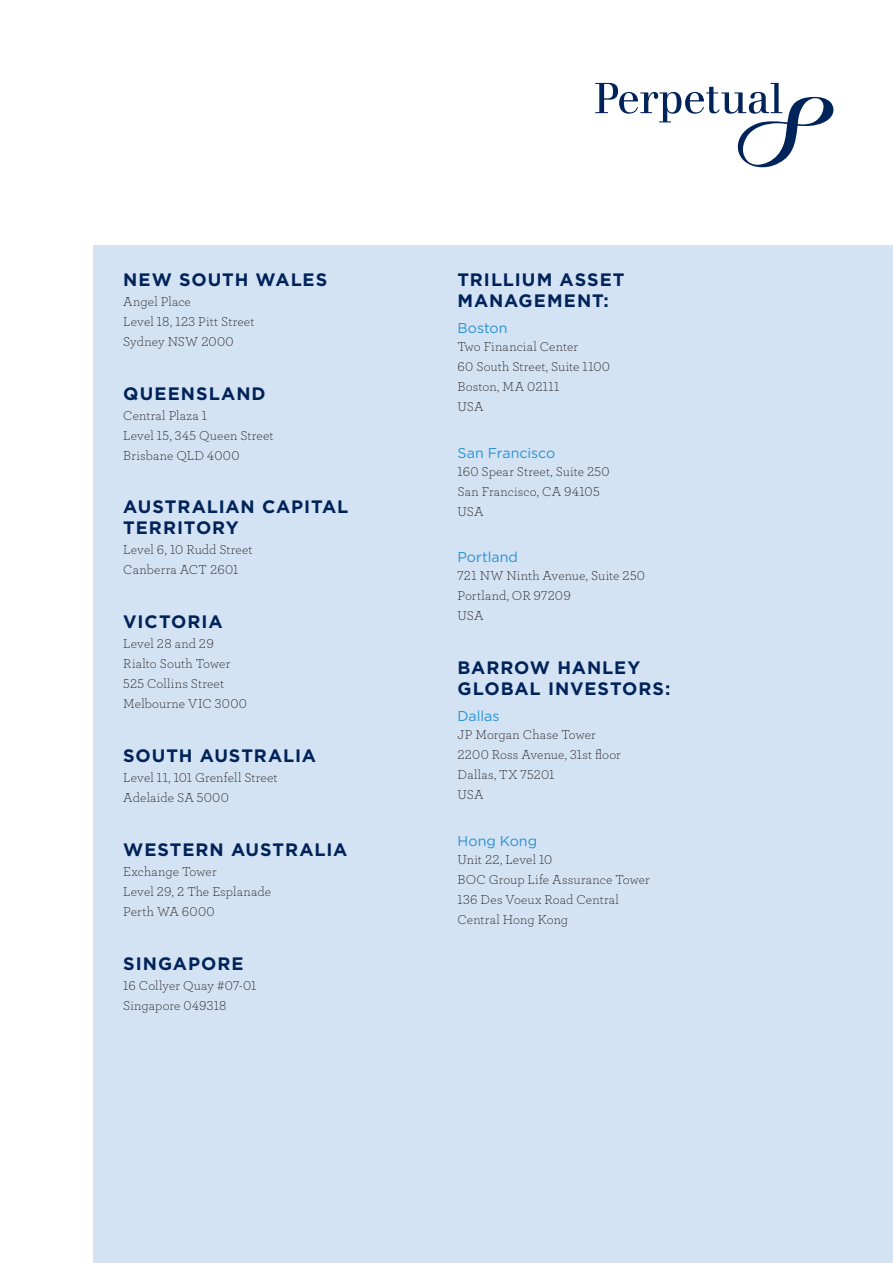
<style>
.page{position:relative;width:893px;height:1263px;background:#fff}
.page>*{position:absolute;margin:0;border:0;box-sizing:border-box;transform-origin:0 0}
._02_heading_lvl_2{font:700 18px/21px "Gotham";letter-spacing:.05em;color:#002359}
._03_heading_lvl_3{font:14.25px "Gotham";color:#2a92d0}
._05_body{font:13.5px "Archer Light LF";letter-spacing:.01em;color:#231f20}
</style>
<div class="page">
<div style="left:94px;top:246px;width:799px;height:1017px;background:#d4e3f4"></div>
<svg style="left:595px;top:83px;width:239px;height:84px"></svg>
<p class="_02_heading_lvl_2" style="left:123px;top:269px;width:205px">NEW SOUTH WALES</p>
<p class="_05_body" style="left:123px;top:293px;width:69px">Angel Place</p>
<p class="_05_body" style="left:123px;top:313px;width:133px">Level 18, 123 Pitt Street</p>
<p class="_05_body" style="left:123px;top:333px;width:112px">Sydney NSW 2000</p>
<p class="_02_heading_lvl_2" style="left:123px;top:383px;width:144px">QUEENSLAND</p>
<p class="_05_body" style="left:123px;top:407px;width:85px">Central Plaza 1</p>
<p class="_05_body" style="left:123px;top:427px;width:152px">Level 15, 345 Queen Street</p>
<p class="_05_body" style="left:123px;top:447px;width:118px">Brisbane QLD 4000</p>
<p class="_02_heading_lvl_2" style="left:123px;top:496px;width:226px">AUSTRALIAN CAPITAL<br>TERRITORY</p>
<p class="_05_body" style="left:123px;top:541px;width:131px">Level 6, 10 Rudd Street</p>
<p class="_05_body" style="left:123px;top:561px;width:117px">Canberra ACT 2601</p>
<p class="_02_heading_lvl_2" style="left:123px;top:611px;width:101px">VICTORIA</p>
<p class="_05_body" style="left:123px;top:635px;width:92px">Level 28 and 29</p>
<p class="_05_body" style="left:123px;top:655px;width:108px">Rialto South Tower</p>
<p class="_05_body" style="left:123px;top:675px;width:102px">525 Collins Street</p>
<p class="_05_body" style="left:123px;top:695px;width:125px">Melbourne VIC 3000</p>
<p class="_02_heading_lvl_2" style="left:123px;top:745px;width:194px">SOUTH AUSTRALIA</p>
<p class="_05_body" style="left:123px;top:769px;width:156px">Level 11, 101 Grenfell Street</p>
<p class="_05_body" style="left:123px;top:789px;width:107px">Adelaide SA 5000</p>
<p class="_02_heading_lvl_2" style="left:123px;top:839px;width:226px">WESTERN AUSTRALIA</p>
<p class="_05_body" style="left:123px;top:863px;width:95px">Exchange Tower</p>
<p class="_05_body" style="left:123px;top:883px;width:149px">Level 29, 2 The Esplanade</p>
<p class="_05_body" style="left:123px;top:903px;width:93px">Perth WA 6000</p>
<p class="_02_heading_lvl_2" style="left:123px;top:952px;width:122px">SINGAPORE</p>
<p class="_05_body" style="left:123px;top:976px;width:135px">16 Collyer Quay #07-01</p>
<p class="_05_body" style="left:123px;top:996px;width:105px">Singapore 049318</p>
<p class="_02_heading_lvl_2" style="left:457px;top:269px;width:168px">TRILLIUM ASSET<br>MANAGEMENT:</p>
<p class="_03_heading_lvl_3" style="left:457px;top:319px;width:52px">Boston</p>
<p class="_05_body" style="left:457px;top:338px;width:122px">Two Financial Center</p>
<p class="_05_body" style="left:457px;top:358px;width:154px">60 South Street, Suite 1100</p>
<p class="_05_body" style="left:457px;top:378px;width:104px">Boston, MA 02111</p>
<p class="_05_body" style="left:457px;top:398px;width:28px">USA</p>
<p class="_03_heading_lvl_3" style="left:457px;top:444px;width:99px">San Francisco</p>
<p class="_05_body" style="left:457px;top:463px;width:154px">160 Spear Street, Suite 250</p>
<p class="_05_body" style="left:457px;top:483px;width:144px">San Francisco, CA 94105</p>
<p class="_05_body" style="left:457px;top:503px;width:28px">USA</p>
<p class="_03_heading_lvl_3" style="left:457px;top:548px;width:62px">Portland</p>
<p class="_05_body" style="left:457px;top:567px;width:189px">721 NW Ninth Avenue, Suite 250</p>
<p class="_05_body" style="left:457px;top:587px;width:115px">Portland, OR 97209</p>
<p class="_05_body" style="left:457px;top:607px;width:28px">USA</p>
<p class="_02_heading_lvl_2" style="left:457px;top:657px;width:214px">BARROW HANLEY<br>GLOBAL INVESTORS:</p>
<p class="_03_heading_lvl_3" style="left:457px;top:707px;width:44px">Dallas</p>
<p class="_05_body" style="left:457px;top:726px;width:140px">JP Morgan Chase Tower</p>
<p class="_05_body" style="left:457px;top:746px;width:165px">2200 Ross Avenue, 31st floor</p>
<p class="_05_body" style="left:457px;top:766px;width:98px">Dallas, TX 75201</p>
<p class="_05_body" style="left:457px;top:786px;width:28px">USA</p>
<p class="_03_heading_lvl_3" style="left:457px;top:831px;width:81px">Hong Kong</p>
<p class="_05_body" style="left:457px;top:851px;width:96px">Unit 22, Level 10</p>
<p class="_05_body" style="left:457px;top:871px;width:194px">BOC Group Life Assurance Tower</p>
<p class="_05_body" style="left:457px;top:891px;width:163px">136 Des Voeux Road Central</p>
<p class="_05_body" style="left:457px;top:911px;width:112px">Central Hong Kong</p>
</div>
